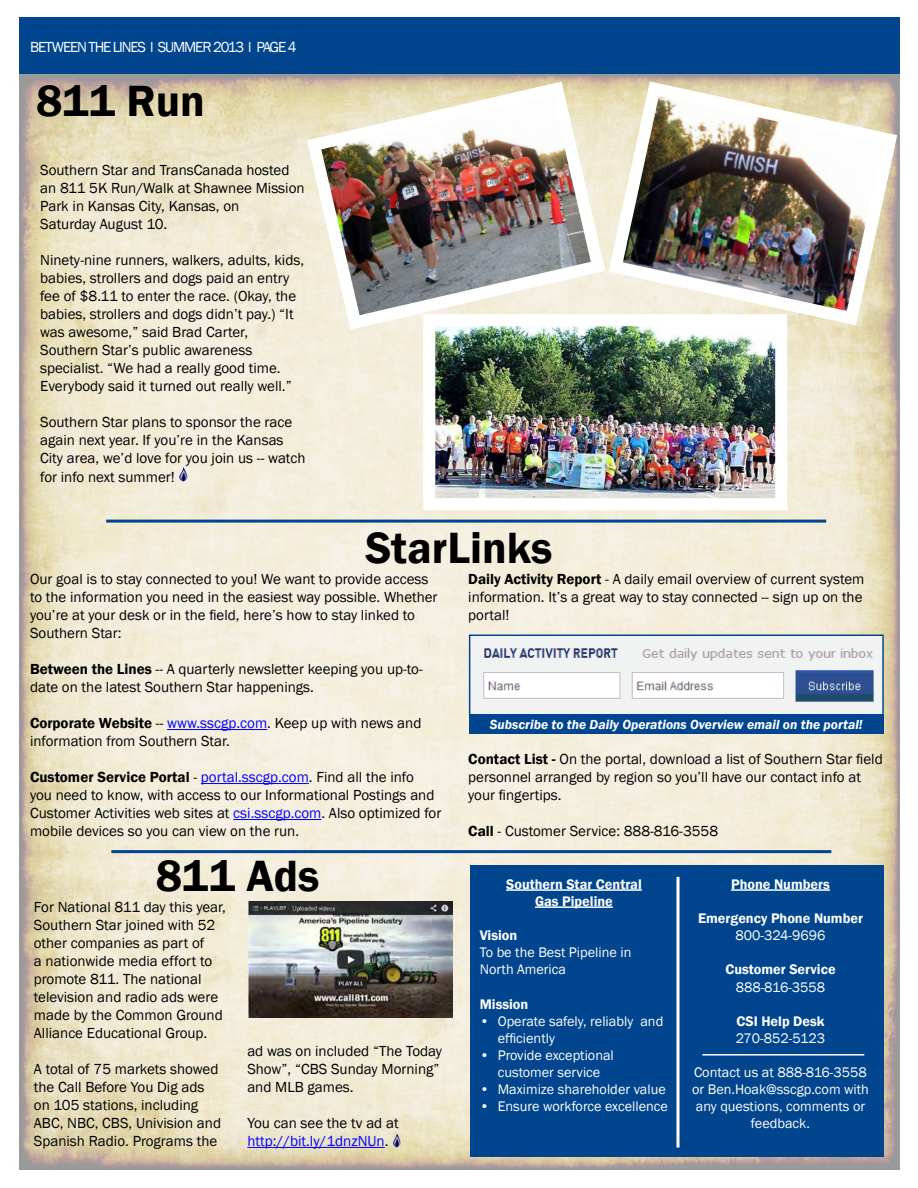
<style>
.page{position:relative;width:918px;height:1188px;background:#fff}
.page>*{position:absolute;margin:0;border:0;box-sizing:border-box;transform-origin:0 0}
.t1{font:600 45px "Franklin Gothic";color:#000}
.t2{font:15px/18px "Franklin Gothic";color:#000}
.t3{font:15px/18px "Franklin Gothic";color:#00f}
.t4{font:15px "Franklin Gothic";letter-spacing:-.075em;color:#fff}
.t5{font:14.25px/17.1px "Franklin Gothic";color:#fff}
.t6{font:600 14.25px/17.1px "Franklin Gothic";color:#fff;text-align:center}
.t7{font:italic 600 13.5px "Franklin Gothic";color:#fff}
.s1{font-weight:600}
.s2{color:#00f}
.s3{color:#000}
</style>
<div class="page">
<img style="left:20px;top:74px;width:880px;height:1096px">
<div style="left:19px;top:17px;width:881px;height:56px;background:#00458d"></div>
<hr style="left:106px;top:520px;width:720px;height:3px;background:#00458d">
<div style="left:471px;top:866px;width:413px;height:291px;background:#00458d"></div>
<hr style="left:506px;top:889px;width:136px;height:2px;background:#fff">
<hr style="left:535px;top:906px;width:78px;height:2px;background:#fff">
<hr style="left:731px;top:889px;width:99px;height:2px;background:#fff">
<hr style="left:702px;top:1054px;width:162px;height:2px;background:#fff">
<div style="left:676px;top:877px;width:4px;height:271px;border:2px solid #fff"></div>
<hr style="left:247px;top:1147px;width:138px;height:1px;background:#00f">
<img style="left:392px;top:1132px;width:9px;height:16px">
<img style="left:179px;top:466px;width:8px;height:16px">
<hr style="left:167px;top:729px;width:100px;height:1px;background:#00f">
<hr style="left:201px;top:783px;width:108px;height:1px;background:#00f">
<hr style="left:233px;top:819px;width:88px;height:1px;background:#00f">
<div style="left:469px;top:716px;width:415px;height:18px;background:#00458d"></div>
<img style="left:472px;top:638px;width:409px;height:75px">
<div style="left:469px;top:635px;width:415px;height:81px;border:2px solid #00458d"></div>
<hr style="left:111px;top:850px;width:720px;height:3px;background:#00458d">
<img style="left:248px;top:902px;width:204px;height:115px">
<img style="left:612px;top:74px;width:288px;height:258px">
<img style="left:436px;top:327px;width:338px;height:170px">
<img style="left:300px;top:74px;width:312px;height:263px">
<p class="t4" style="left:30px;top:37px;width:268px">BETWEEN THE LINES l SUMMER 2013 l PAGE 4</p>
<h1 class="t1" style="left:36px;top:73px;width:170px">811 Run</h1>
<p class="t2" style="left:40px;top:162px;width:266px">Southern Star and TransCanada hosted an 811 5K Run/Walk at Shawnee Mission<br>Park in Kansas City, Kansas, on<br>Saturday August 10.</p>
<p class="t2" style="left:40px;top:252px;width:265px">Ninety-nine runners, walkers, adults, kids, babies, strollers and dogs paid an entry fee of $8.11 to enter the race. (Okay, the babies, strollers and dogs didn’t pay.) “It was awesome,” said Brad Carter, Southern Star’s public awareness specialist. “We had a really good time.<br>Everybody said it turned out really well.”</p>
<p class="t2" style="left:40px;top:413px;width:267px">Southern Star plans to sponsor the race again next year. If you’re in the Kansas City area, we’d love for you join us -- watch for info next summer!</p>
<h1 class="t1" style="left:365px;top:520px;width:189px">StarLinks</h1>
<p class="t2" style="left:30px;top:571px;width:409px">Our goal is to stay connected to you! We want to provide access to the information you need in the easiest way possible. Whether you’re at your desk or in the field, here’s how to stay linked to Southern Star:</p>
<p class="t2" style="left:30px;top:661px;width:394px"><span class="s1">Between the Lines</span> -- A quarterly newsletter keeping you up-to&shy;date on the latest Southern Star happenings.</p>
<p class="t2" style="left:30px;top:715px;width:393px"><span class="s1">Corporate Website</span> -- <span class="s2">www.sscgp.com</span>. Keep up with news and information from Southern Star.</p>
<p class="t2" style="left:30px;top:769px;width:413px"><span class="s1">Customer Service Portal</span> - <span class="s2">portal.sscgp.com</span>. Find all the info<br>you need to know, with access to our Informational Postings and Customer Activities web sites at <span class="s2">csi.sscgp.com</span>. Also optimized for mobile devices so you can view on the run.</p>
<h1 class="t1" style="left:156px;top:848px;width:165px">811 Ads</h1>
<p class="t2" style="left:34px;top:899px;width:194px">For National 811 day this year,<br>Southern Star joined with 52 other companies as part of<br>a nationwide media effort to promote 811. The national television and radio ads were made by the Common Ground<br>Alliance Educational Group.</p>
<p class="t2" style="left:34px;top:1061px;width:189px">A total of 75 markets showed the Call Before You Dig ads on 105 stations, including<br>ABC, NBC, CBS, Univision and<br>Spanish Radio. Programs the</p>
<p class="t2" style="left:247px;top:1043px;width:196px">ad was on included “The Today<br>Show”, “CBS Sunday Morning” and MLB games.</p>
<p class="t3" style="left:247px;top:1115px;width:153px"><span class="s3">You can see the tv ad at </span>http://bit.ly/1dnzNUn<span class="s3">.</span></p>
<p class="t2" style="left:468px;top:571px;width:398px"><span class="s1">Daily Activity Report</span> - A daily email overview of current system information. It’s a great way to stay connected -- sign up on the portal!</p>
<p class="t7" style="left:490px;top:716px;width:374px">Subscribe to the Daily Operations Overview email on the portal!</p>
<p class="t2" style="left:468px;top:751px;width:416px"><span class="s1">Contact List -</span> On the portal, download a list of Southern Star field personnel arranged by region so you’ll have our contact info at your fingertips.</p>
<p class="t2" style="left:468px;top:823px;width:251px"><span class="s1">Call</span> - Customer Service: 888-816-3558</p>
<p class="t6" style="left:506px;top:876px;width:137px">Southern Star Central<br>Gas Pipeline</p>
<p class="t6" style="left:480px;top:927px;width:39px">Vision</p>
<p class="t5" style="left:480px;top:944px;width:153px">To be the Best Pipeline in<br>North America</p>
<p class="t6" style="left:480px;top:996px;width:50px">Mission</p>
<p class="t5" style="left:498px;top:1013px;width:167px;text-indent:-18px">• Operate safely, reliably and efficiently</p>
<p class="t5" style="left:480px;top:1047px;width:136px;text-align:center">• Provide exceptional customer service</p>
<p class="t5" style="left:480px;top:1081px;width:188px">• Maximize shareholder value</p>
<p class="t5" style="left:480px;top:1098px;width:190px">• Ensure workforce excellence</p>
<p class="t6" style="left:731px;top:876px;width:100px">Phone Numbers</p>
<p class="t6" style="left:698px;top:910px;width:166px">Emergency Phone Number</p>
<p class="t5" style="left:735px;top:927px;width:92px">800-324-9696</p>
<p class="t6" style="left:725px;top:961px;width:112px">Customer Service</p>
<p class="t5" style="left:736px;top:979px;width:91px">888-816-3558</p>
<p class="t6" style="left:736px;top:1013px;width:90px">CSI Help Desk</p>
<p class="t5" style="left:736px;top:1030px;width:91px">270-852-5123</p>
<p class="t5" style="left:692px;top:1064px;width:178px;text-align:center">Contact us at 888-816-3558 or Ben.Hoak@sscgp.com with any questions, comments or feedback.</p>
</div>
